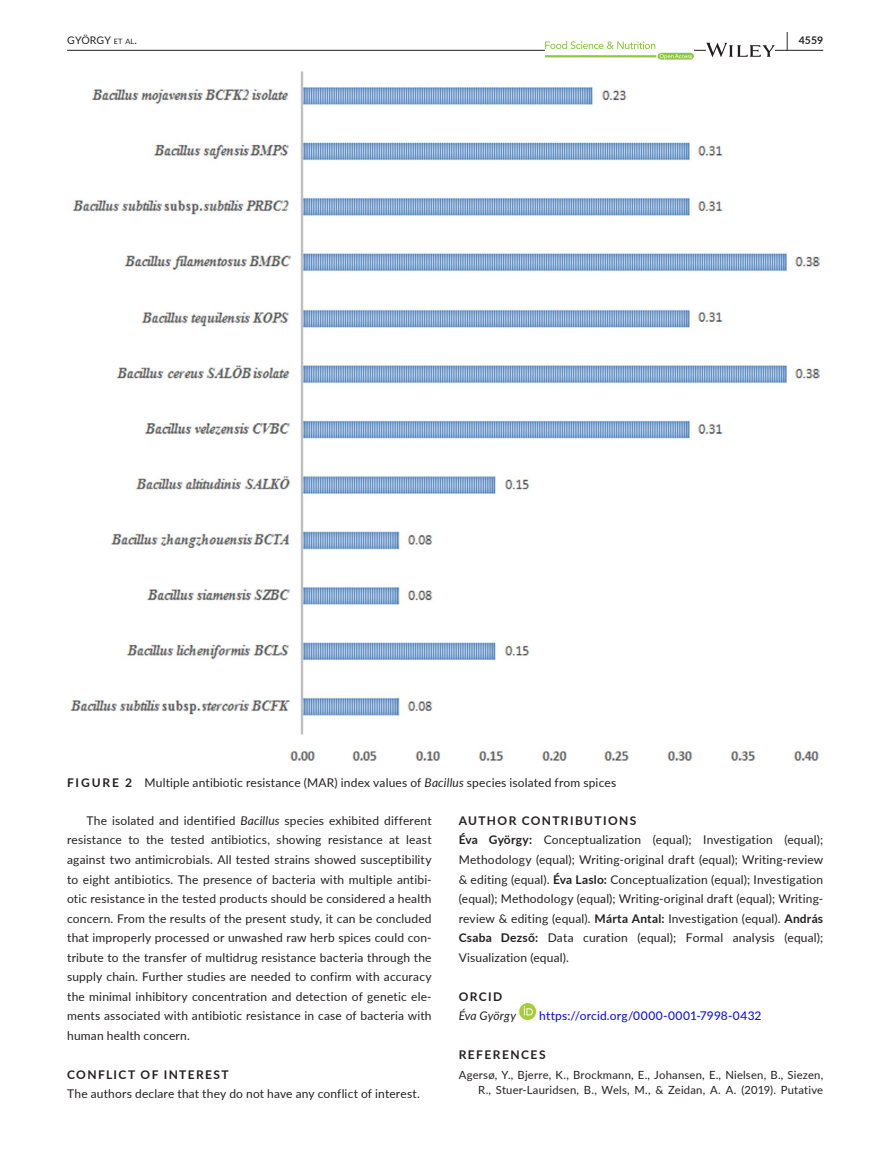
<style>
.page{position:relative;width:893px;height:1174px;background:#fff}
.page>*{position:absolute;margin:0;border:0;box-sizing:border-box;transform-origin:0 0}
.t1{font:700 19.5px "Lato";color:#231f20;scale:.48 1}
.t2{font:12px/19.5px "Lato";letter-spacing:.015em;color:#231f20;text-align:justify}
.t3{font:12px "Lato";letter-spacing:.015em;color:#00f}
.t4{font:700 12px "Lato";letter-spacing:.115em;color:#231f20}
.t5{font:italic 12px "Lato";color:#231f20}
.t6{font:11.25px/15.8px "Lato";letter-spacing:.015em;color:#231f20;text-align:right}
.t7{font:10.5px "Lato";letter-spacing:.02em;color:#231f20}
.t8{font:700 10.5px "Lato";color:#231f20}
.s1{font-size:7.35px}
.s2{font-weight:700}
.s3{font-style:italic}
</style>
<div class="page">
<hr style="left:67px;top:50px;width:756px;height:1px;background:#231f20">
<svg style="left:545px;top:41px;width:149px;height:19px"></svg>
<svg style="left:706px;top:43px;width:69px;height:14px"></svg>
<svg style="left:519px;top:1003px;width:17px;height:17px"></svg>
<svg style="left:524px;top:1006px;width:9px;height:9px"></svg>
<img style="left:70px;top:72px;width:750px;height:688px">
<h1 class="t1" style="left:786px;top:25px;width:7px">|</h1>
<p class="t7" style="left:67px;top:33px;width:71px">GYÖRGY <span class="s1">et al</span>.</p>
<p class="t8" style="left:799px;top:33px;width:26px">4559</p>
<p class="t2" style="left:67px;top:772px;width:550px"><span class="s2">FIGURE 2</span> Multiple antibiotic resistance (MAR) index values of <span class="s3">Bacillus</span> species isolated from spices</p>
<p class="t2" style="left:67px;top:810px;width:366px;text-indent:20px">The isolated and identified <span class="s3">Bacillus</span> species exhibited different resistance to the tested antibiotics, showing resistance at least against two antimicrobials. All tested strains showed susceptibility to eight antibiotics. The presence of bacteria with multiple antibi&shy;otic resistance in the tested products should be considered a health concern. From the results of the present study, it can be concluded that improperly processed or unwashed raw herb spices could con&shy;tribute to the transfer of multidrug resistance bacteria through the supply chain. Further studies are needed to confirm with accuracy the minimal inhibitory concentration and detection of genetic ele&shy;ments associated with antibiotic resistance in case of bacteria with human health concern.</p>
<p class="t4" style="left:67px;top:1065px;width:163px">CONFLICT OF INTEREST</p>
<p class="t2" style="left:67px;top:1083px;width:354px">The authors declare that they do not have any conflict of interest.</p>
<p class="t2" style="left:459px;top:810px;width:366px;text-align:left"><span class="s2">AUTHOR CONTRIBUTIONS<br>Éva György:</span> Conceptualization (equal); Investigation (equal); Methodology (equal); Writing-original draft (equal); Writing-review &amp; editing (equal). <span class="s2">Éva Laslo:</span> Conceptualization (equal); Investigation (equal); Methodology (equal); Writing-original draft (equal); Writing&shy;review &amp; editing (equal). <span class="s2">Márta Antal:</span> Investigation (equal). <span class="s2">András Csaba Dezső:</span> Data curation (equal); Formal analysis (equal); Visualization (equal).</p>
<p class="t4" style="left:459px;top:987px;width:45px">ORCID</p>
<p class="t5" style="left:459px;top:1007px;width:59px">Éva György</p>
<p class="t3" style="left:539px;top:1007px;width:224px">https://orcid.org/0000-0001-7998-0432</p>
<p class="t4" style="left:459px;top:1045px;width:88px">REFERENCES</p>
<p class="t6" style="left:459px;top:1066px;width:366px">Agersø, Y., Bjerre, K., Brockmann, E., Johansen, E., Nielsen, B., Siezen,<br>R., Stuer-Lauridsen, B., Wels, M., &amp; Zeidan, A. A. (2019). Putative</p>
</div>
